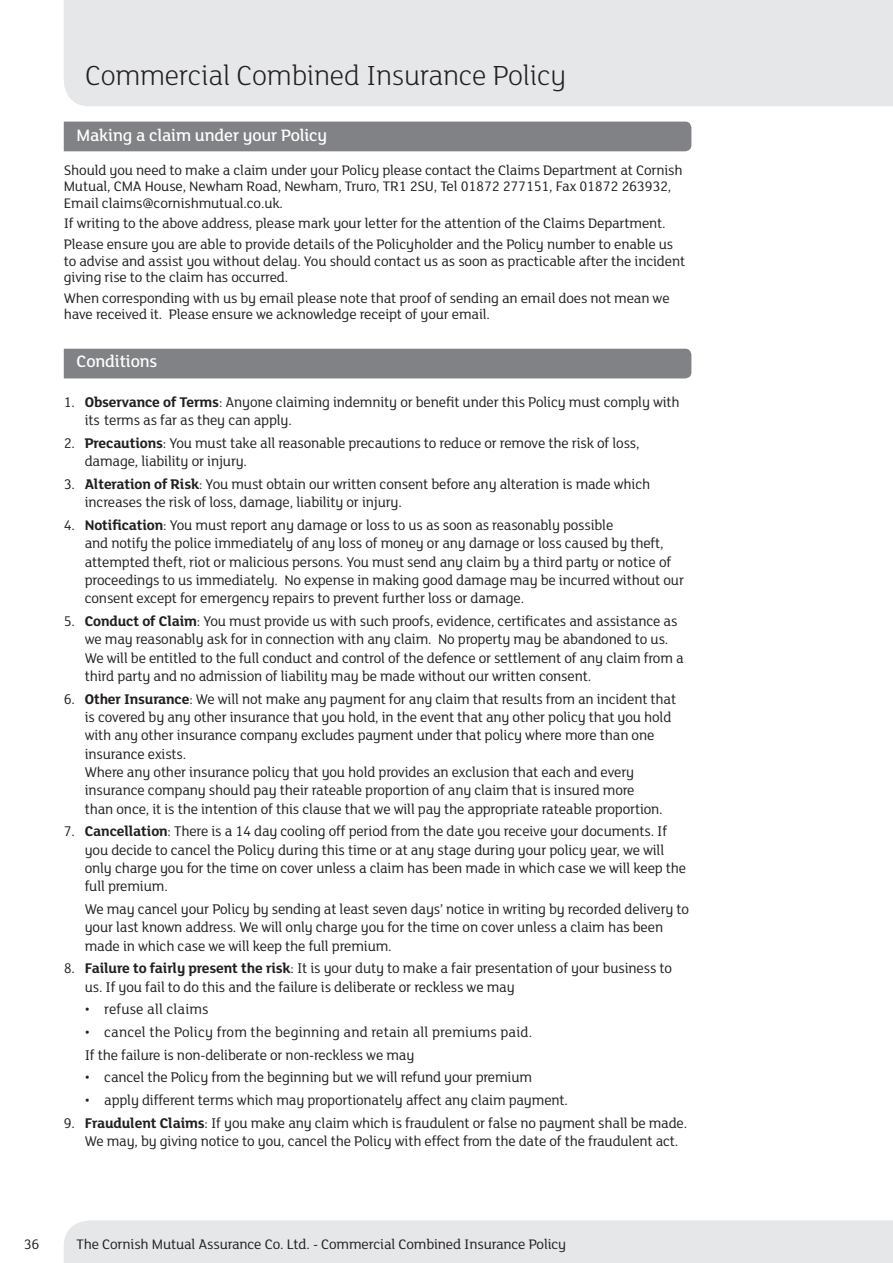
<style>
.page{position:relative;width:893px;height:1263px;background:#fff}
.page>*{position:absolute;margin:0;border:0;box-sizing:border-box;transform-origin:0 0}
.t1{font:300 30px "FS Lola";letter-spacing:-.01em;color:#231f20}
.t2{font:500 18px "FS Lola";letter-spacing:-.01em;color:#fff}
.t3{font:15.3px/18.3px "FS Lola";letter-spacing:-.01em;color:#231f20}
.t4{font:15.3px/22.6px "FS Lola";letter-spacing:.01em;color:#231f20}
.t5{font:15px/16.5px "FS Lola";letter-spacing:-.01em;color:#231f20}
.s1{font-weight:700}
</style>
<div class="page">
<div style="left:64px;top:1220px;width:829px;height:43px;background:#e6e7e9"></div>
<div style="left:64px;top:0;width:829px;height:106px;background:#e6e7e9"></div>
<div style="left:64px;top:122px;width:627px;height:29px;background:#808285"></div>
<div style="left:64px;top:349px;width:627px;height:29px;background:#808285"></div>
<h1 class="t1" style="left:85px;top:55px;width:483px">Commercial Combined Insurance Policy</h1>
<p class="t2" style="left:77px;top:124px;width:252px">Making a claim under your Policy</p>
<p class="t5" style="left:64px;top:161px;width:620px">Should you need to make a claim under your Policy please contact the Claims Department at Cornish<br>Mutual, CMA House, Newham Road, Newham, Truro, TR1 2SU, Tel 01872 277151, Fax 01872 263932,<br>Email claims@cornishmutual.co.uk.</p>
<p class="t5" style="left:64px;top:212px;width:611px;line-height:20.7px">If writing to the above address, please mark your letter for the attention of the Claims Department.<br>Please ensure you are able to provide details of the Policyholder and the Policy number to enable us</p>
<p class="t5" style="left:64px;top:252px;width:623px">to advise and assist you without delay. You should contact us as soon as practicable after the incident giving rise to the claim has occurred.</p>
<p class="t5" style="left:64px;top:289px;width:607px">When corresponding with us by email please note that proof of sending an email does not mean we have received it. Please ensure we acknowledge receipt of your email.</p>
<p class="t2" style="left:77px;top:350px;width:82px">Conditions</p>
<p class="t3" style="left:85px;top:392px;width:596px;text-indent:-21px">1. <span class="s1">Observance of Terms</span>: Anyone claiming indemnity or benefit under this Policy must comply with its terms as far as they can apply.</p>
<p class="t3" style="left:85px;top:433px;width:556px;text-indent:-21px">2. <span class="s1">Precautions</span>: You must take all reasonable precautions to reduce or remove the risk of loss, damage, liability or injury.</p>
<p class="t3" style="left:85px;top:474px;width:567px;text-indent:-21px">3. <span class="s1">Alteration of Risk</span>: You must obtain our written consent before any alteration is made which increases the risk of loss, damage, liability or injury.</p>
<p class="t3" style="left:85px;top:515px;width:601px;text-indent:-21px">4. <span class="s1">Notification</span>: You must report any damage or loss to us as soon as reasonably possible<br>and notify the police immediately of any loss of money or any damage or loss caused by theft, attempted theft, riot or malicious persons. You must send any claim by a third party or notice of proceedings to us immediately. No expense in making good damage may be incurred without our consent except for emergency repairs to prevent further loss or damage.</p>
<p class="t3" style="left:85px;top:611px;width:600px;text-indent:-21px">5. <span class="s1">Conduct of Claim</span>: You must provide us with such proofs, evidence, certificates and assistance as we may reasonably ask for in connection with any claim. No property may be abandoned to us.<br>We will be entitled to the full conduct and control of the defence or settlement of any claim from a third party and no admission of liability may be made without our written consent.</p>
<p class="t3" style="left:85px;top:689px;width:593px;text-indent:-21px">6. <span class="s1">Other Insurance</span>: We will not make any payment for any claim that results from an incident that is covered by any other insurance that you hold, in the event that any other policy that you hold with any other insurance company excludes payment under that policy where more than one insurance exists.<br>Where any other insurance policy that you hold provides an exclusion that each and every insurance company should pay their rateable proportion of any claim that is insured more<br>than once, it is the intention of this clause that we will pay the appropriate rateable proportion.</p>
<p class="t3" style="left:85px;top:821px;width:603px;text-indent:-21px">7. <span class="s1">Cancellation</span>: There is a 14 day cooling off period from the date you receive your documents. If you decide to cancel the Policy during this time or at any stage during your policy year, we will only charge you for the time on cover unless a claim has been made in which case we will keep the full premium.</p>
<p class="t3" style="left:85px;top:899px;width:606px">We may cancel your Policy by sending at least seven days’ notice in writing by recorded delivery to your last known address. We will only charge you for the time on cover unless a claim has been made in which case we will keep the full premium.</p>
<p class="t3" style="left:85px;top:958px;width:589px;text-indent:-21px">8. <span class="s1">Failure to fairly present the risk</span>: It is your duty to make a fair presentation of your business to us. If you fail to do this and the failure is deliberate or reckless we may</p>
<p class="t4" style="left:85px;top:997px;width:125px">• refuse all claims</p>
<p class="t4" style="left:85px;top:1020px;width:449px">• cancel the Policy from the beginning and retain all premiums paid.<br>If the failure is non-deliberate or non-reckless we may</p>
<p class="t3" style="left:85px;top:1067px;width:449px">• cancel the Policy from the beginning but we will refund your premium</p>
<p class="t3" style="left:85px;top:1090px;width:485px">• apply different terms which may proportionately affect any claim payment.</p>
<p class="t3" style="left:85px;top:1113px;width:604px;text-indent:-21px">9. <span class="s1">Fraudulent Claims</span>: If you make any claim which is fraudulent or false no payment shall be made.<br>We may, by giving notice to you, cancel the Policy with effect from the date of the fraudulent act.</p>
<p class="t5" style="left:24px;top:1235px;width:17px">36</p>
<p class="t5" style="left:77px;top:1235px;width:491px">The Cornish Mutual Assurance Co. Ltd. - Commercial Combined Insurance Policy</p>
</div>
